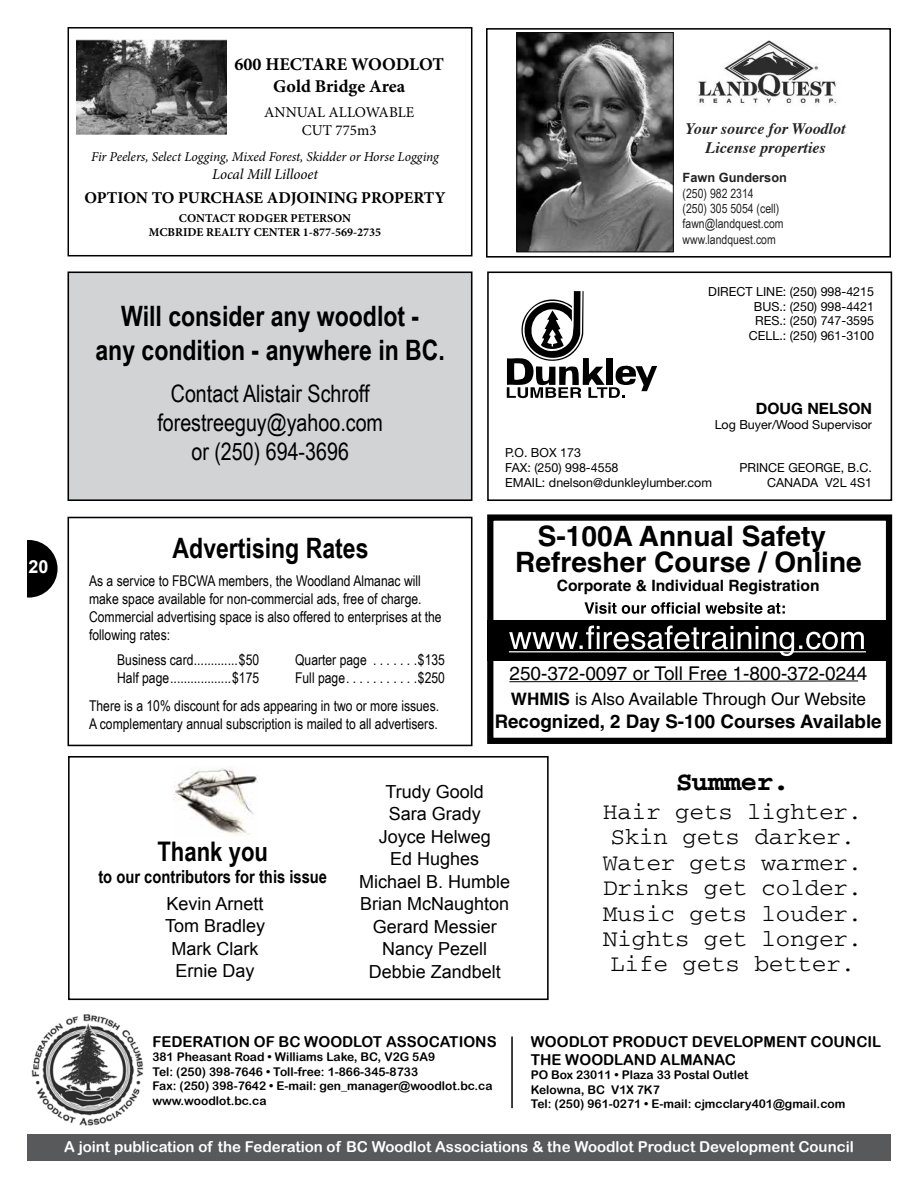
<style>
.page{position:relative;width:918px;height:1188px;background:#fff}
.page>*{position:absolute;margin:0;border:0;box-sizing:border-box;transform-origin:0 0}
.t1{font:700 28.05px/33.8px "Arial Narrow";color:#000;text-align:center}
.t2{font:700 28.05px/26.5px "Helvetica";color:#000;text-align:center}
.t3{font:700 27px "Arial Narrow";color:#000}
.t4{font:700 27px "Courier";color:#000}
.t5{font:24px/25.5px "Courier";color:#000}
.t6{font:24px/28.8px "Arial Narrow";color:#000;text-align:center}
.t7{font:18.9px "Helvetica";color:#000}
.t8{font:700 18.75px "Helvetica";color:#000}
.t9{font:18px/22.5px "Arial";color:#000;text-align:center}
.t10{font:700 18px/21.6px "Minion Pro";color:#000;text-align:center}
.t11{font:700 18px "Arial Narrow";color:#000}
.t12{font:700 18px "Arial";color:#fff}
.t13{font:17.1px "Helvetica";color:#000}
.t14{font:700 16.5px "Minion Pro";letter-spacing:-.01em;color:#000}
.t15{font:italic 700 15.9px/19.2px "Times";color:#232324;text-align:center}
.t16{font:700 15.6px "Helvetica";color:#000}
.t17{font:700 15.6px "Helvetica Neue";color:#000}
.t18{font:15px "Arial Rounded MT Bold";color:#fff}
.t19{font:15px/18px "Arial Rounded MT Bold";color:#000}
.t20{font:15px/18px "Minion Pro";color:#000;text-align:center}
.t21{font:italic 15px "Minion Pro";letter-spacing:-.005em;color:#000}
.t22{font:14.85px/17.9px "Arial Narrow";color:#000}
.t23{font:italic 13.5px "Minion Pro";letter-spacing:-.005em;color:#000}
.t24{font:12.75px/15.3px "Arial Narrow";color:#232324}
.t25{font:700 12.75px "Arial";color:#232324}
.t26{font:12.45px/15px "Helvetica Neue";color:#000;text-align:right}
.t27{font:12px/14.4px "Arial Rounded MT Bold";color:#000}
.t28{font:700 12px/14.4px "Minion Pro";color:#000;text-align:center}
.s1{font-weight:700}
</style>
<div class="page">
<div style="left:27px;top:1134px;width:864px;height:27px;background:#58595b"></div>
<div style="left:0;top:540px;width:58px;height:58px;background:#000;border-radius:50%"></div>
<div style="left:0;top:504px;width:27px;height:134px;background:#fff"></div>
<div style="left:487px;top:620px;width:404px;height:40px;background:#000"></div>
<svg style="left:585px;top:602px;width:200px;height:12px"></svg>
<svg style="left:509px;top:626px;width:355px;height:30px"></svg>
<hr style="left:509px;top:651px;width:357px;height:1px;background:#fff">
<svg style="left:509px;top:680px;width:350px;height:3px"></svg>
<div style="left:487px;top:514px;width:405px;height:230px;border:6px solid #000"></div>
<svg style="left:507px;top:291px;width:150px;height:107px"></svg>
<div style="left:67px;top:272px;width:405px;height:229px;background:#d1d3d4;border:2px solid #000"></div>
<div style="left:487px;top:272px;width:405px;height:229px;border:2px solid #000"></div>
<img style="left:31px;top:1014px;width:113px;height:112px">
<hr style="left:511px;top:1036px;width:2px;height:72px;background:#000">
<img style="left:76px;top:40px;width:151px;height:94px">
<div style="left:68px;top:27px;width:404px;height:229px;border:2px solid #000"></div>
<div style="left:67px;top:517px;width:405px;height:229px;border:2px solid #000"></div>
<div style="left:68px;top:756px;width:481px;height:244px;border:2px solid #000"></div>
<img style="left:174px;top:767px;width:84px;height:69px">
<div style="left:486px;top:28px;width:405px;height:230px;border:2px solid #000"></div>
<svg style="left:513px;top:252px;width:337px;height:4px"></svg>
<img style="left:518px;top:34px;width:154px;height:216px">
<div style="left:516px;top:32px;width:158px;height:220px;border:1px solid #0a0a0a"></div>
<img style="left:698px;top:40px;width:138px;height:65px">
<p class="t12" style="left:28px;top:554px;width:22px">20</p>
<p class="t10" style="left:235px;top:53px;width:211px">600 HECTARE WOODLOT<br>Gold Bridge Area</p>
<p class="t20" style="left:264px;top:103px;width:152px">ANNUAL ALLOWABLE<br>CUT 775m3</p>
<p class="t23" style="left:91px;top:147px;width:349px">Fir Peelers, Select Logging, Mixed Forest, Skidder or Horse Logging</p>
<p class="t21" style="left:212px;top:164px;width:108px">Local Mill Lillooet</p>
<p class="t14" style="left:85px;top:186px;width:363px">OPTION TO PURCHASE ADJOINING PROPERTY</p>
<p class="t28" style="left:149px;top:211px;width:234px">CONTACT RODGER PETERSON<br>MCBRIDE REALTY CENTER 1-877-569-2735</p>
<h1 class="t1" style="left:95px;top:298px;width:351px">Will consider any woodlot -<br>any condition - anywhere in BC.</h1>
<h3 class="t6" style="left:157px;top:378px;width:227px">Contact Alistair Schroff forestreeguy@yahoo.com or (250) 694-3696</h3>
<h1 class="t1" style="left:173px;top:530px;width:197px">Advertising Rates</h1>
<p class="t22" style="left:89px;top:572px;width:354px">As a service to FBCWA members, the Woodland Almanac will make space available for non-commercial ads, free of charge.<br>Commercial advertising space is also offered to enterprises at the following rates:</p>
<p class="t22" style="left:117px;top:650px;width:144px">Business card.............$50</p>
<p class="t22" style="left:295px;top:650px;width:79px">Quarter page .......</p>
<p class="t22" style="left:418px;top:650px;width:29px">$135</p>
<p class="t22" style="left:117px;top:668px;width:144px">Half page..................$175</p>
<p class="t22" style="left:295px;top:668px;width:55px">Full page...........</p>
<p class="t22" style="left:89px;top:662px;width:357px;line-height:28.7px;text-indent:329px">$250<br>There is a 10% discount for ads appearing in two or more issues.</p>
<p class="t22" style="left:89px;top:714px;width:350px">A complementary annual subscription is mailed to all advertisers.</p>
<p class="t15" style="left:686px;top:118px;width:161px">Your source for Woodlot<br>License properties</p>
<p class="t25" style="left:683px;top:170px;width:106px">Fawn Gunderson</p>
<p class="t24" style="left:683px;top:185px;width:102px">(250) 982 2314<br>(250) 305 5054 (cell) fawn@landquest.com www.landquest.com</p>
<p class="t26" style="left:708px;top:283px;width:167px">DIRECT LINE: (250) 998-4215<br>BUS.: (250) 998-4421<br>RES.: (250) 747-3595<br>CELL.: (250) 961-3100</p>
<p class="t26" style="left:505px;top:444px;width:115px;text-align:left">P.O. BOX 173<br>FAX: (250) 998-4558</p>
<p class="t17" style="left:756px;top:399px;width:118px">DOUG NELSON</p>
<p class="t26" style="left:715px;top:417px;width:159px">Log Buyer/Wood Supervisor</p>
<p class="t26" style="left:739px;top:459px;width:134px">PRINCE GEORGE, B.C.</p>
<p class="t26" style="left:505px;top:474px;width:208px">EMAIL: dnelson@dunkleylumber.com</p>
<p class="t26" style="left:767px;top:474px;width:107px">CANADA V2L 4S1</p>
<h1 class="t2" style="left:515px;top:522px;width:348px">S-100A Annual Safety<br>Refresher Course / Online</h1>
<p class="t16" style="left:557px;top:576px;width:264px">Corporate &amp; Individual Registration</p>
<p class="t7" style="left:509px;top:662px;width:359px">250-372-0097 or Toll Free 1-800-372-0244</p>
<p class="t13" style="left:511px;top:689px;width:357px"><span class="s1">WHMIS</span> is Also Available Through Our Website</p>
<p class="t8" style="left:495px;top:710px;width:388px">Recognized, 2 Day S-100 Courses Available</p>
<h2 class="t3" style="left:157px;top:831px;width:112px">Thank you</h2>
<p class="t11" style="left:98px;top:863px;width:230px">to our contributors for this issue</p>
<p class="t9" style="left:165px;top:892px;width:102px">Kevin Arnett<br>Tom Bradley<br>Mark Clark<br>Ernie Day</p>
<p class="t9" style="left:359px;top:780px;width:153px">Trudy Goold<br>Sara Grady<br>Joyce Helweg<br>Ed Hughes<br>Michael B. Humble<br>Brian McNaughton<br>Gerard Messier<br>Nancy Pezell<br>Debbie Zandbelt</p>
<h2 class="t4" style="left:676px;top:768px;width:115px">Summer.</h2>
<h3 class="t5" style="left:603px;top:799px;width:261px">Hair gets lighter.<br>Skin gets darker.<br>Water gets warmer.<br>Drinks get colder.<br>Music gets louder.<br>Nights get longer.<br>Life gets better.</h3>
<p class="t19" style="left:152px;top:1032px;width:346px">FEDERATION OF BC WOODLOT ASSOCATIONS</p>
<p class="t27" style="left:152px;top:1050px;width:342px">381 Pheasant Road • Williams Lake, BC, V2G 5A9<br>Tel: (250) 398-7646 • Toll-free: 1-866-345-8733<br>Fax: (250) 398-7642 • E-mail: gen_manager@woodlot.bc.ca www.woodlot.bc.ca</p>
<p class="t19" style="left:531px;top:1032px;width:352px">WOODLOT PRODUCT DEVELOPMENT COUNCIL<br>THE WOODLAND ALMANAC</p>
<p class="t27" style="left:531px;top:1068px;width:316px">PO Box 23011 • Plaza 33 Postal Outlet<br>Kelowna, BC V1X 7K7<br>Tel: (250) 961-0271 • E-mail: cjmcclary401@gmail.com</p>
<p class="t18" style="left:64px;top:1138px;width:791px">A joint publication of the Federation of BC Woodlot Associations &amp; the Woodlot Product Development Council</p>
</div>
